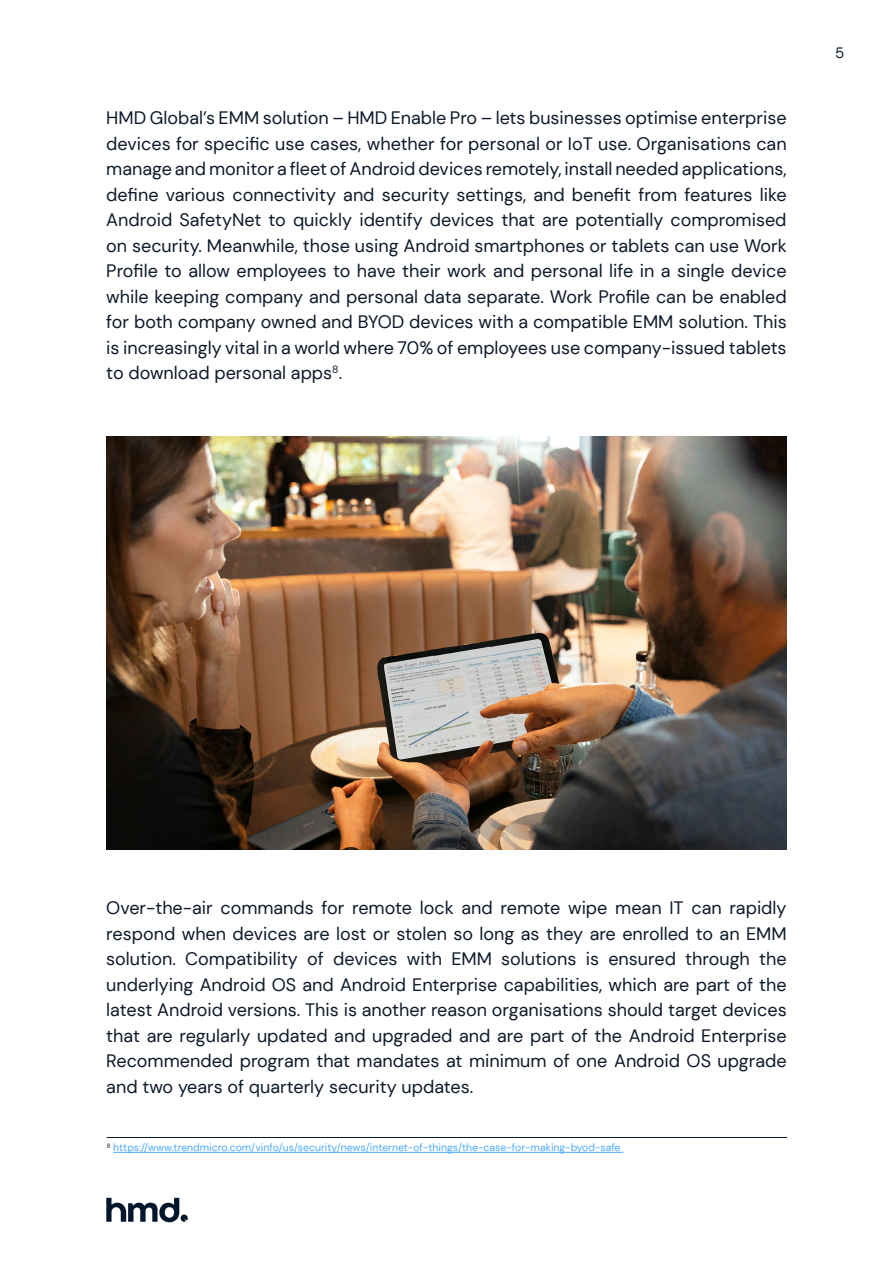
<style>
.page{position:relative;width:893px;height:1263px;background:#fff}
.page>*{position:absolute;margin:0;border:0;box-sizing:border-box;transform-origin:0 0}
.t1{font:18px/25.5px "DM Sans";color:#0e1a2a;text-align:justify}
.t2{font:15px "DM Sans";color:#0a1b29}
.t3{font:10.5px "DM Sans";color:#4fabf7}
</style>
<div class="page">
<hr style="left:113px;top:1152px;width:510px;height:1px;background:#4fabf7">
<hr style="left:107px;top:1137px;width:680px;height:1px;background:#0a1b29">
<img style="left:106px;top:436px;width:680px;height:413px">
<svg style="left:106px;top:1198px;width:82px;height:24px"></svg>
<p class="t1" style="left:106px;top:105px;width:682px">HMD Global’s EMM solution – HMD Enable Pro – lets businesses optimise enterprise devices for specific use cases, whether for personal or IoT use. Organisations can manage and monitor a fleet of Android devices remotely, install needed applications, define various connectivity and security settings, and benefit from features like Android SafetyNet to quickly identify devices that are potentially compromised on security. Meanwhile, those using Android smartphones or tablets can use Work Profile to allow employees to have their work and personal life in a single device while keeping company and personal data separate. Work Profile can be enabled for both company owned and BYOD devices with a compatible EMM solution. This is increasingly vital in a world where 70% of employees use company-issued tablets to download personal apps<sup>8</sup>.</p>
<p class="t2" style="left:835px;top:44px;width:11px">5</p>
<p class="t1" style="left:106px;top:895px;width:682px">Over-the-air commands for remote lock and remote wipe mean IT can rapidly respond when devices are lost or stolen so long as they are enrolled to an EMM solution. Compatibility of devices with EMM solutions is ensured through the underlying Android OS and Android Enterprise capabilities, which are part of the latest Android versions. This is another reason organisations should target devices that are regularly updated and upgraded and are part of the Android Enterprise Recommended program that mandates at minimum of one Android OS upgrade and two years of quarterly security updates.</p>
<p class="t3" style="left:107px;top:1141px;width:515px"><sup>8</sup> https://www.trendmicro.com/vinfo/us/security/news/internet-of-things/the-case-for-making-byod-safe</p>
</div>
